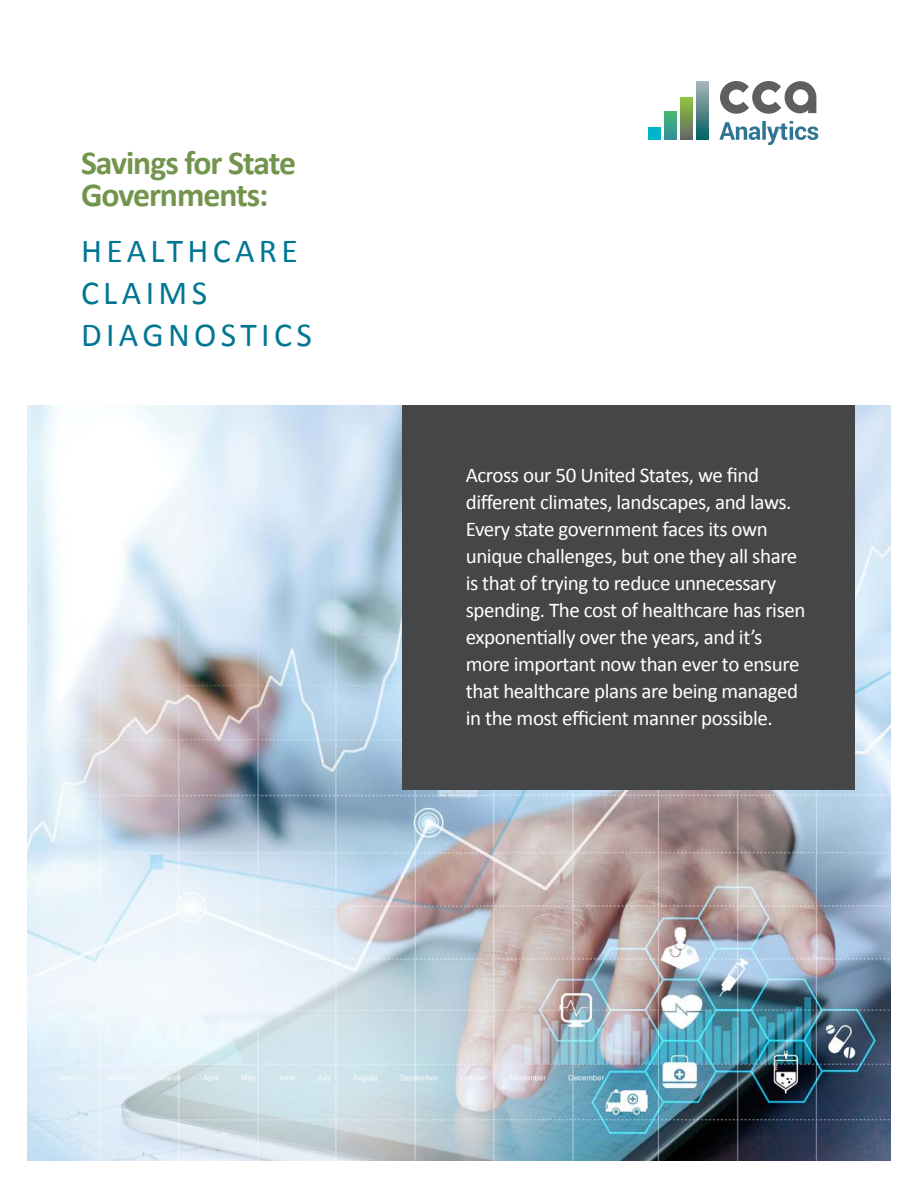
<style>
.page{position:relative;width:918px;height:1188px;background:#fff}
.page>*{position:absolute;margin:0;border:0;box-sizing:border-box;transform-origin:0 0}
.Body_Copy{font:700 33.75px/32.1px "Calibri";letter-spacing:-.03em;color:#73944d}
.Body_Copy-2{font:33.75px/41.7px "Calibri";letter-spacing:.13em;color:#017793}
.Body_Copy-3{font:21px/27px "Calibri";letter-spacing:-.02em;color:#fff}
</style>
<div class="page">
<img style="left:27px;top:405px;width:864px;height:756px">
<img style="left:27px;top:760px;width:610px;height:401px">
<div style="left:403px;top:405px;width:452px;height:385px;background:#454647"></div>
<div style="left:648px;top:127px;width:13px;height:13px;background:#00b5cb"></div>
<svg style="left:696px;top:82px;width:13px;height:58px"></svg>
<svg style="left:680px;top:97px;width:13px;height:43px"></svg>
<svg style="left:664px;top:112px;width:13px;height:28px"></svg>
<svg style="left:720px;top:81px;width:96px;height:33px"></svg>
<svg style="left:719px;top:121px;width:99px;height:24px"></svg>
<p class="Body_Copy" style="left:81px;top:147px;width:216px">Savings for State<br>Governments:</p>
<p class="Body_Copy-2" style="left:81px;top:230px;width:232px">HEALTHCARE<br>CLAIMS<br>DIAGNOSTICS</p>
<p class="Body_Copy-3" style="left:466px;top:461px;width:341px">Across our 50 United States, we find different climates, landscapes, and laws.<br>Every state government faces its own unique challenges, but one they all share is that of trying to reduce unnecessary spending. The cost of healthcare has risen exponentially over the years, and it’s more important now than ever to ensure that healthcare plans are being managed in the most efficient manner possible.</p>
</div>
